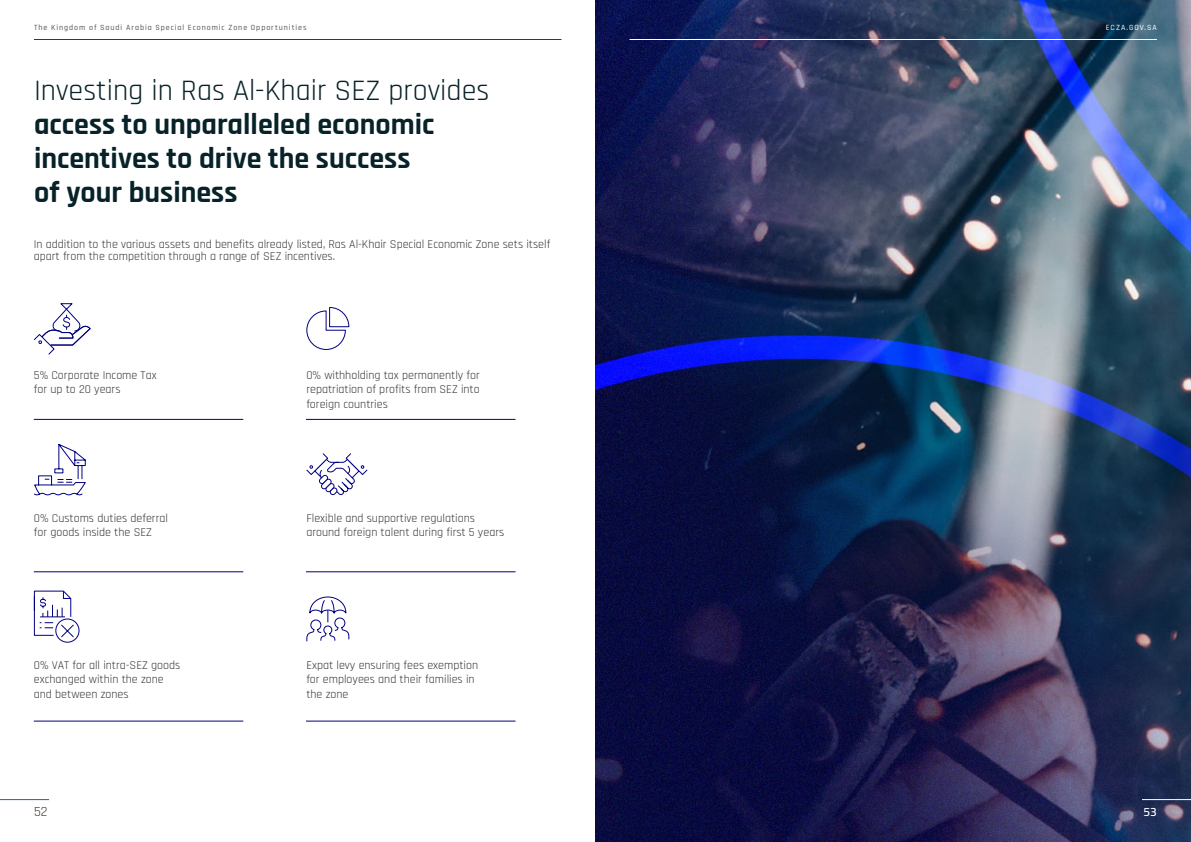
<style>
.page{position:relative;width:1191px;height:842px;background:#fff}
.page>*{position:absolute;margin:0;border:0;box-sizing:border-box;transform-origin:0 0}
.t1{font:700 30px/34px "Rajdhani";color:#072228}
.t2{font:30px "Rajdhani";color:#072228}
.t3{font:14px "Rajdhani";color:#3d3a36}
.t4{font:12px/14.4px "Rajdhani";color:#343331}
.t5{font:600 12px "Cairo";color:#fff}
.t6{font:500 8px "Rajdhani";letter-spacing:.115em;color:#58534f}
.t7{font:500 8px "Rajdhani";letter-spacing:.13em;color:#fff}
</style>
<div class="page">
<svg style="left:34px;top:303px;width:57px;height:52px"></svg>
<svg style="left:306px;top:307px;width:44px;height:43px"></svg>
<svg style="left:34px;top:444px;width:52px;height:52px"></svg>
<svg style="left:306px;top:453px;width:62px;height:43px"></svg>
<svg style="left:33px;top:590px;width:47px;height:53px"></svg>
<svg style="left:306px;top:596px;width:44px;height:46px"></svg>
<hr style="left:34px;top:419px;width:209px;height:1px;background:#000080">
<hr style="left:306px;top:419px;width:209px;height:1px;background:#000080">
<hr style="left:34px;top:571px;width:209px;height:1px;background:#000080">
<hr style="left:306px;top:571px;width:209px;height:1px;background:#000080">
<hr style="left:34px;top:721px;width:209px;height:1px;background:#000080">
<hr style="left:306px;top:721px;width:209px;height:1px;background:#000080">
<img style="left:595px;top:0;width:596px;height:842px">
<hr style="left:629px;top:39px;width:528px;height:1px;background:#fff">
<hr style="left:1142px;top:799px;width:49px;height:1px;background:#fff">
<hr style="left:34px;top:39px;width:527px;height:1px;background:#00428c">
<hr style="left:0;top:799px;width:49px;height:1px;background:#29609f">
<p class="t6" style="left:34px;top:23px;width:274px">The Kingdom of Saudi Arabia Special Economic Zone Opportunities</p>
<h1 class="t2" style="left:34px;top:73px;width:457px">Investing in Ras Al-Khair SEZ provides</h1>
<h1 class="t1" style="left:34px;top:108px;width:402px">access to unparalleled economic incentives to drive the success of your business</h1>
<p class="t4" style="left:34px;top:238px;width:518px;line-height:12.4px">In addition to the various assets and benefits already listed, Ras Al-Khair Special Economic Zone sets itself apart from the competition through a range of SEZ incentives.</p>
<p class="t4" style="left:34px;top:368px;width:124px">5% Corporate Income Tax for up to 20 years</p>
<p class="t4" style="left:306px;top:368px;width:175px;text-align:justify">0% withholding tax permanently for repatriation of profits from SEZ into foreign countries</p>
<p class="t4" style="left:34px;top:511px;width:136px">0% Customs duties deferral for goods inside the SEZ</p>
<p class="t4" style="left:306px;top:511px;width:199px">Flexible and supportive regulations around foreign talent during first 5 years</p>
<p class="t4" style="left:34px;top:658px;width:148px">0% VAT for all intra-SEZ goods exchanged within the zone and between zones</p>
<p class="t4" style="left:306px;top:658px;width:173px">Expat levy ensuring fees exemption for employees and their families in the zone</p>
<p class="t3" style="left:34px;top:804px;width:15px">52</p>
<p class="t7" style="left:1105px;top:23px;width:53px">ECZA.GOV.SA</p>
<p class="t5" style="left:1143px;top:802px;width:15px">53</p>
</div>
